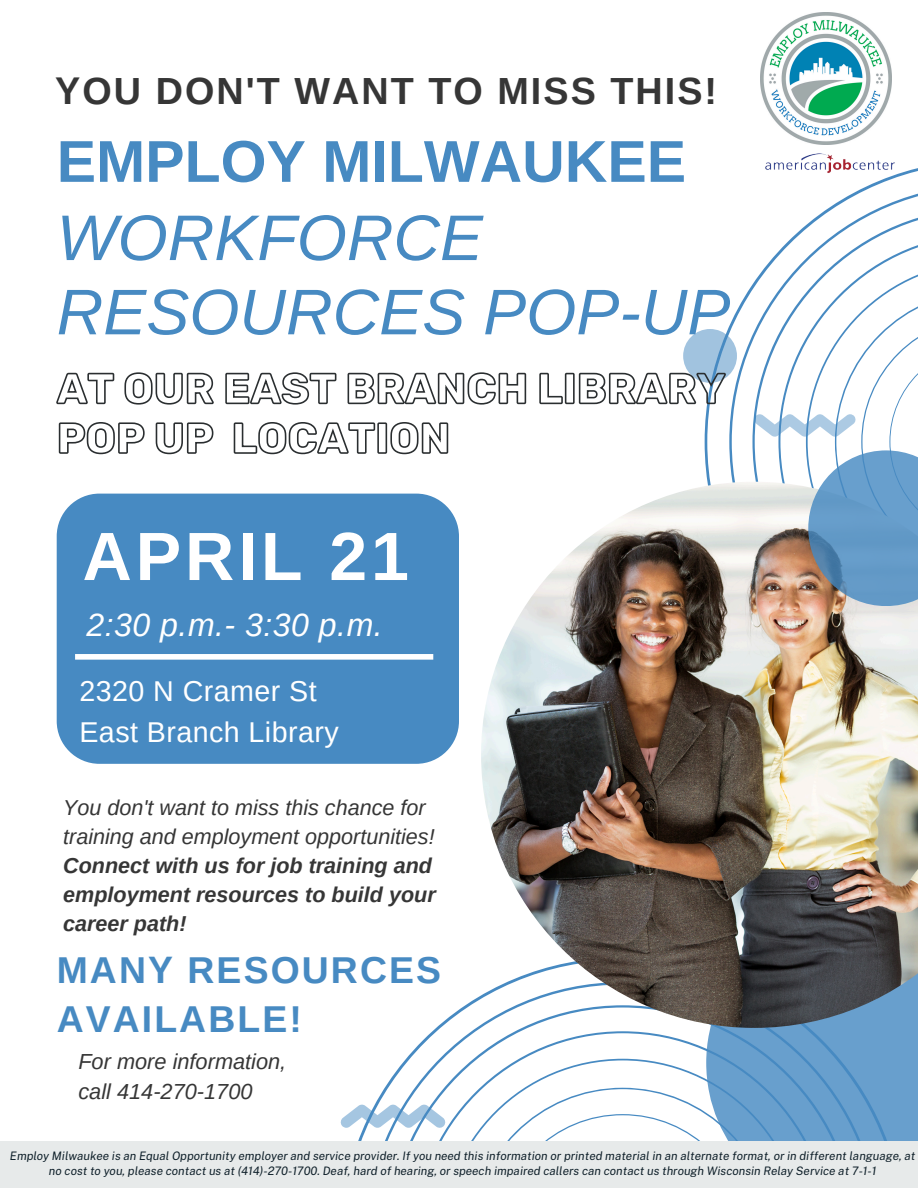
<style>
.page{position:relative;width:918px;height:1188px;background:#fff}
.page>*{position:absolute;margin:0;border:0;box-sizing:border-box;transform-origin:0 0}
.t1{font:700 68.25px "Arimo";letter-spacing:.055em;color:#fff}
.t2{font:italic 64.5px/74.2px "Arimo";color:#478ac2}
.t3{font:700 58.95px "Arimo";color:#478ac2}
.t4{font:700 37.8px "Arimo";letter-spacing:.055em;color:#363636}
.t5{font:700 37.35px/48.3px "Arimo";letter-spacing:.055em;color:#478ac2}
.t6{font:italic 32.1px "Arimo";color:#fff}
.t7{font:28.65px "Arimo";letter-spacing:.015em;color:#fff}
.t8{font:italic 21.75px/29.2px "Arimo";color:#363636}
.t9{font:italic 700 21.6px/28.8px "Arimo";color:#363636}
.t10{font:italic 11.7px/15.6px "Public Sans";color:#0e1f29;text-align:center}
.s1{font-weight:400}
</style>
<div class="page">
<svg style="left:729px;top:184px;width:189px;height:298px"></svg>
<svg style="left:905px;top:1028px;width:13px;height:113px"></svg>
<svg style="left:358px;top:1028px;width:547px;height:113px;fill:#689fcd"></svg>
<svg style="left:365px;top:995px;width:515px;height:146px"></svg>
<img style="left:481px;top:482px;width:437px;height:546px">
<svg style="left:754px;top:261px;width:164px;height:362px"></svg>
<div style="left:683px;top:329px;width:54px;height:54px;background:#a1c3df;border-radius:50%"></div>
<svg style="left:341px;top:1105px;width:104px;height:23px"></svg>
<img style="left:760px;top:13px;width:132px;height:131px">
<div style="left:0;top:1141px;width:918px;height:47px;background:#e7eaea"></div>
<img style="left:765px;top:153px;width:130px;height:29px">
<div style="left:57px;top:494px;width:402px;height:270px;background:#478ac2;border-radius:43px"></div>
<div style="left:75px;top:654px;width:358px;height:6px;background:#fff"></div>
<svg style="left:56px;top:329px;width:671px;height:165px"></svg>
<svg style="left:58px;top:345px;width:156px;height:181px"></svg>
<svg style="left:233px;top:344px;width:217px;height:166px"></svg>
<p class="t4" style="left:55px;top:70px;width:664px">YOU DON'T WANT TO MISS THIS!</p>
<h4 class="t3" style="left:57px;top:128px;width:631px">EMPLOY MILWAUKEE</h4>
<h1 class="t2" style="left:57px;top:201px;width:675px">WORKFORCE<br>RESOURCES POP-UP</h1>
<p class="t1" style="left:83px;top:518px;width:328px">APRIL 21</p>
<p class="t6" style="left:87px;top:607px;width:298px">2:30 p.m.- 3:30 p.m.</p>
<h5 class="t7" style="left:79px;top:675px;width:239px">2320 N Cramer St</h5>
<h3 class="t7" style="left:79px;top:716px;width:261px">East Branch Library</h3>
<h6 class="t9" style="left:63px;top:793px;width:374px"><span class="s1">You don't want to miss this chance for training and employment opportunities!<br></span>Connect with us for job training and employment resources to build your career path!</h6>
<p class="t5" style="left:57px;top:946px;width:386px">MANY RESOURCES<br>AVAILABLE!</p>
<p class="t8" style="left:78px;top:1047px;width:209px">For more information, call 414-270-1700</p>
<h2 class="t10" style="left:10px;top:1148px;width:907px">Employ Milwaukee is an Equal Opportunity employer and service provider. If you need this information or printed material in an alternate format, or in different language, at no cost to you, please contact us at (414)-270-1700. Deaf, hard of hearing, or speech impaired callers can contact us through Wisconsin Relay Service at 7-1-1</h2>
</div>
